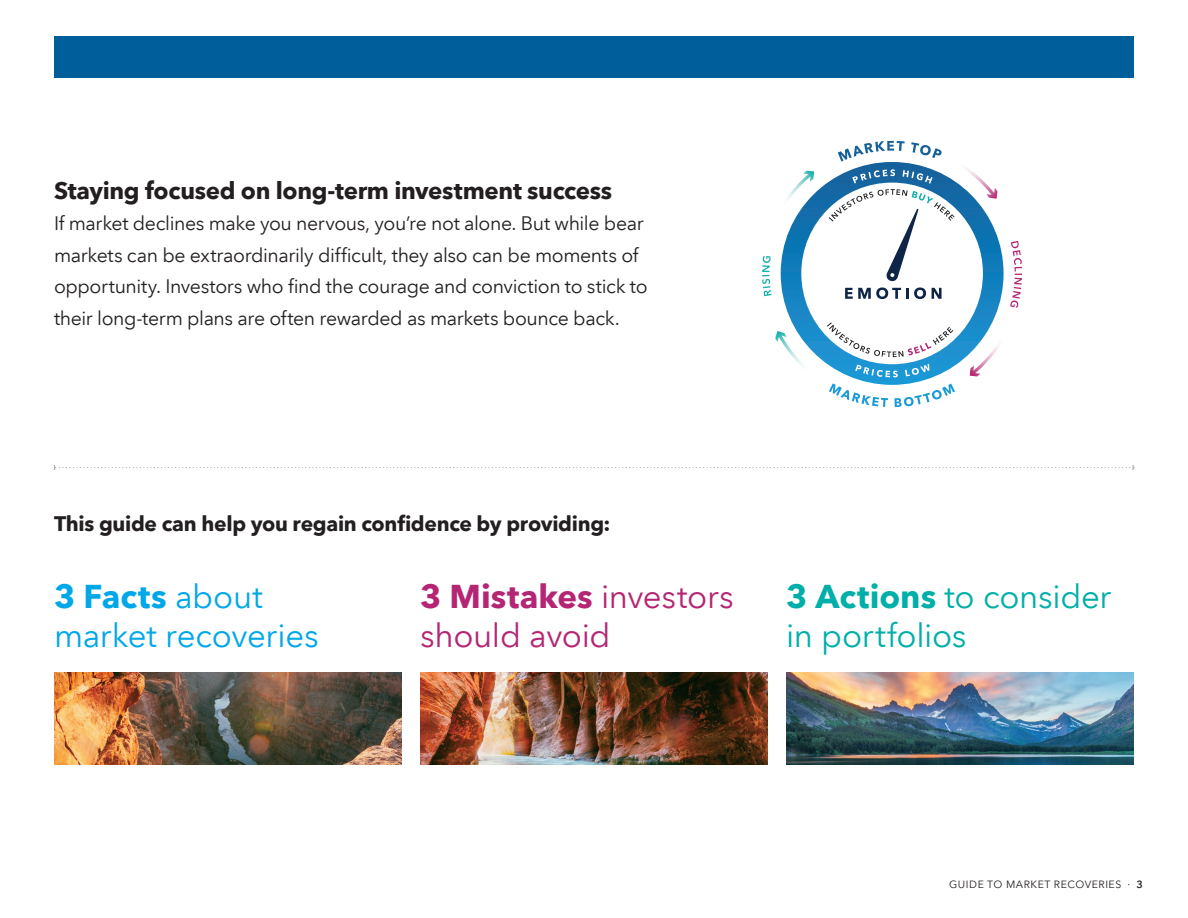
<style>
.page{position:relative;width:1188px;height:918px;background:#fff}
.page>*{position:absolute;margin:0;border:0;box-sizing:border-box;transform-origin:0 0}
.t1{font:33px/39.6px "Avenir Next LT Com";letter-spacing:-.01em;color:#00afa9}
.t2{font:33px/39.6px "Avenir Next LT Com";letter-spacing:-.01em;color:#b42674}
.t3{font:33px/39.6px "Avenir Next LT Com";letter-spacing:-.01em;color:#00a7e9}
.t4{font:700 24px "Avenir Next LT Com";letter-spacing:-.015em;color:#231f20}
.t5{font:700 21px "Avenir Next LT Com";letter-spacing:-.015em;color:#231f20}
.t6{font:19.5px/31.5px "Avenir Next LT Com";letter-spacing:-.02em;color:#231f20}
.t7{font:10.5px "Avenir Next LT Com";letter-spacing:.05em;color:#231f20}
.s1{font-weight:700}
.s2{font-weight:600}
</style>
<div class="page">
<svg style="left:781px;top:162px;width:223px;height:223px;background:#1982bf"></svg>
<svg style="left:855px;top:365px;width:43px;height:12px"></svg>
<svg style="left:905px;top:364px;width:24px;height:12px"></svg>
<div style="left:801px;top:183px;width:182px;height:181px;background:#fff;border-radius:50%"></div>
<svg style="left:827px;top:322px;width:126px;height:35px"></svg>
<svg style="left:829px;top:169px;width:126px;height:130px"></svg>
<img style="left:786px;top:171px;width:28px;height:39px">
<img style="left:959px;top:168px;width:39px;height:31px">
<img style="left:970px;top:338px;width:29px;height:38px">
<img style="left:775px;top:331px;width:33px;height:35px">
<svg style="left:1010px;top:241px;width:12px;height:67px"></svg>
<svg style="left:838px;top:141px;width:67px;height:21px"></svg>
<svg style="left:911px;top:142px;width:31px;height:16px"></svg>
<svg style="left:762px;top:256px;width:10px;height:40px"></svg>
<svg style="left:829px;top:383px;width:59px;height:24px"></svg>
<svg style="left:894px;top:384px;width:61px;height:23px"></svg>
<div style="left:54px;top:36px;width:1080px;height:42px;background:#005e9a"></div>
<svg style="left:54px;top:465px;width:1080px;height:5px"></svg>
<img style="left:54px;top:672px;width:348px;height:92px">
<img style="left:420px;top:672px;width:348px;height:92px">
<img style="left:786px;top:672px;width:348px;height:92px">
<p class="t4" style="left:54px;top:175px;width:560px">Staying focused on long-term investment success</p>
<p class="t6" style="left:54px;top:208px;width:595px">If market declines make you nervous, you’re not alone. But while bear markets can be extraordinarily difficult, they also can be moments of opportunity. Investors who find the courage and conviction to stick to their long-term plans are often rewarded as markets bounce back.</p>
<p class="t5" style="left:54px;top:511px;width:558px">This guide can help you regain confidence by providing:</p>
<h1 class="t3" style="left:54px;top:577px;width:266px"><span class="s1">3 Facts</span> about market recoveries</h1>
<h1 class="t2" style="left:420px;top:577px;width:315px"><span class="s1">3 Mistakes</span> investors should avoid</h1>
<h1 class="t1" style="left:786px;top:577px;width:327px"><span class="s1">3 Actions</span> to consider in portfolios</h1>
<p class="t7" style="left:949px;top:878px;width:195px">GUIDE TO MARKET RECOVERIES · <span class="s2">3</span></p>
</div>
